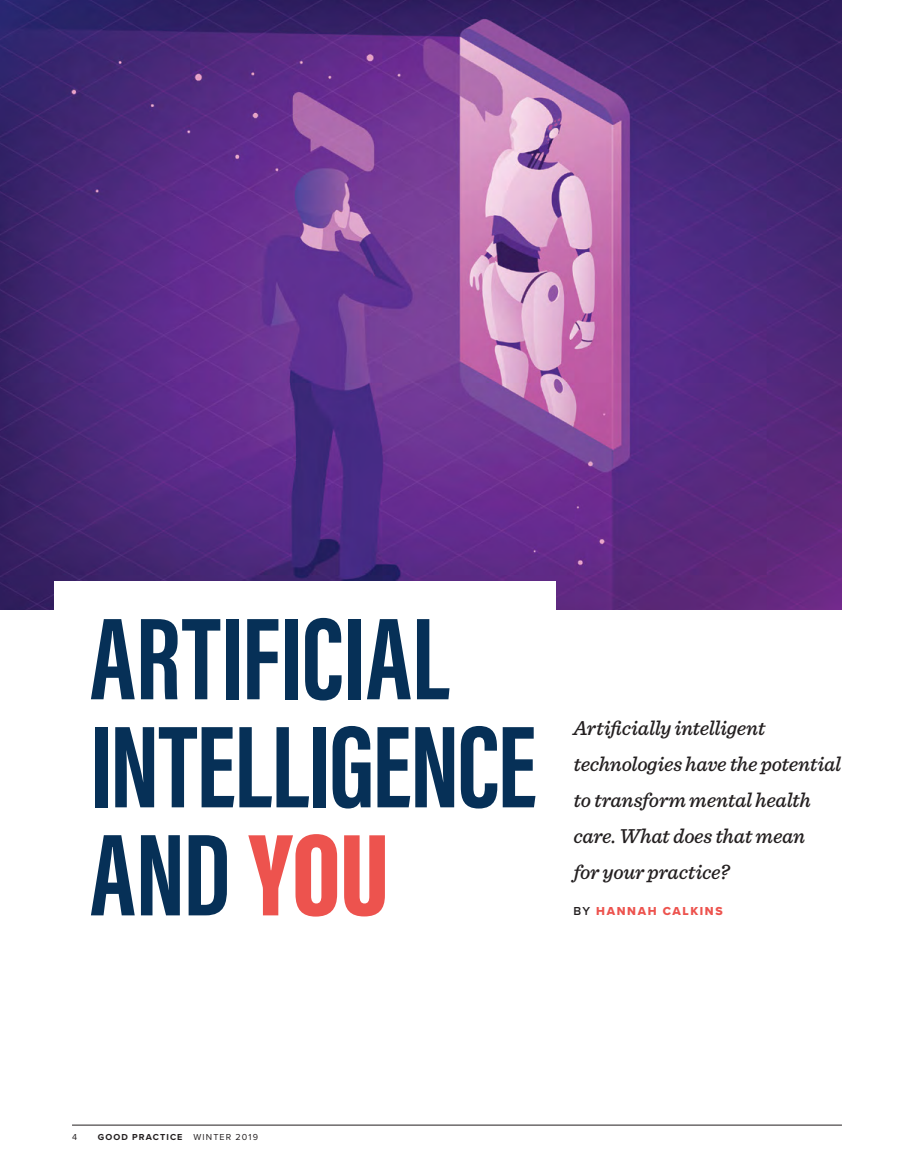
<style>
.page{position:relative;width:905px;height:1175px;background:#fff}
.page>*{position:absolute;margin:0;border:0;box-sizing:border-box;transform-origin:0 0}
.t1{font:700 120px/108px "Acumin Pro Extra Cond";letter-spacing:-.005em;color:#063057}
.t2{font:italic 500 21px/36px "Sentinel";letter-spacing:-.02em;color:#231f20}
.t3{font:12px "Proxima Nova Extrabld";letter-spacing:.135em;color:#ed534e}
.t4{font:700 9px "Proxima Nova";letter-spacing:.125em;color:#231f20}
.t5{font:9px "Proxima Nova";color:#231f20}
.s1{font-weight:900;color:#ed534e}
.s2{font-family:"Proxima Nova";font-weight:600;color:#231f20}
.s3{font-weight:400}
</style>
<div class="page">
<hr style="left:72px;top:1124px;width:770px;height:1px;background:#231f20">
<img style="left:0;top:0;width:842px;height:609px">
<div style="left:54px;top:580px;width:501px;height:137px;background:#fff"></div>
<h1 class="t1" style="left:90px;top:604px;width:448px">ARTIFICIAL<br>INTELLIGENCE<br>AND <span class="s1">YOU</span></h1>
<p class="t2" style="left:573px;top:709px;width:269px">Artificially intelligent technologies have the potential to transform mental health care. What does that mean<br>for your practice?</p>
<p class="t3" style="left:573px;top:904px;width:151px"><span class="s2">BY</span> HANNAH CALKINS</p>
<p class="t5" style="left:72px;top:1131px;width:7px">4</p>
<p class="t4" style="left:98px;top:1131px;width:162px">GOOD PRACTICE <span class="s3">WINTER 2019</span></p>
</div>
